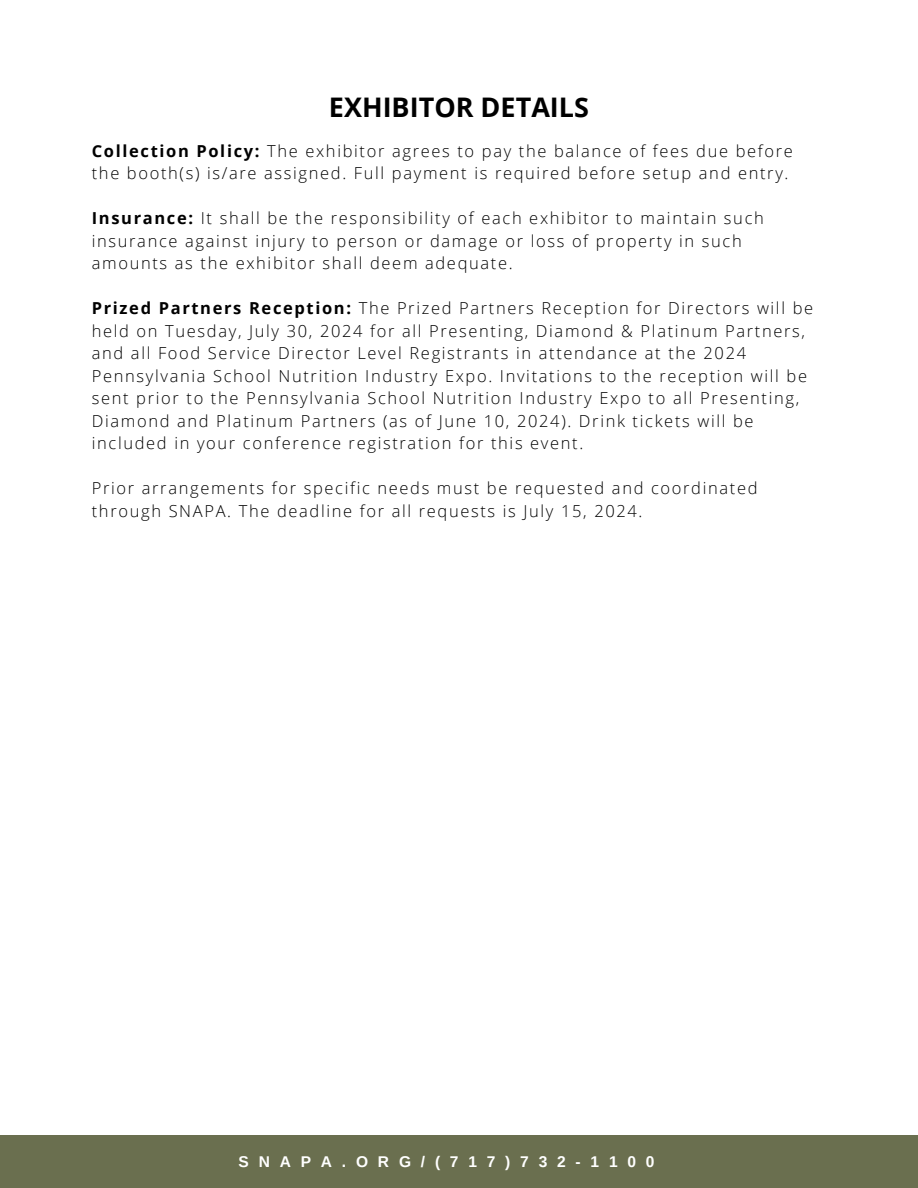
<style>
.page{position:relative;width:918px;height:1188px;background:#fff}
.page>*{position:absolute;margin:0;border:0;box-sizing:border-box;transform-origin:0 0}
.t1{font:700 27px "Open Sans";color:#000}
.t2{font:300 16.5px/22.5px "Open Sans";letter-spacing:.1em;color:#000}
.t3{font:700 15.6px "Arimo";letter-spacing:.63em;color:#fff}
.s1{font-weight:700}
</style>
<div class="page">
<div style="left:0;top:1136px;width:918px;height:52px;background:#6a6f4f"></div>
<h1 class="t1" style="left:329px;top:88px;width:262px">EXHIBITOR DETAILS</h1>
<p class="t2" style="left:92px;top:139px;width:703px"><span class="s1">Collection Policy:</span> The exhibitor agrees to pay the balance of fees due before the booth(s) is/are assigned. Full payment is required before setup and entry.</p>
<p class="t2" style="left:92px;top:206px;width:674px"><span class="s1">Insurance:</span> It shall be the responsibility of each exhibitor to maintain such insurance against injury to person or damage or loss of property in such amounts as the exhibitor shall deem adequate.</p>
<p class="t2" style="left:92px;top:296px;width:723px"><span class="s1">Prized Partners Reception:</span> The Prized Partners Reception for Directors will be held on Tuesday, July 30, 2024 for all Presenting, Diamond &amp; Platinum Partners, and all Food Service Director Level Registrants in attendance at the 2024<br>Pennsylvania School Nutrition Industry Expo. Invitations to the reception will be sent prior to the Pennsylvania School Nutrition Industry Expo to all Presenting, Diamond and Platinum Partners (as of June 10, 2024). Drink tickets will be included in your conference registration for this event.</p>
<p class="t2" style="left:92px;top:476px;width:667px">Prior arrangements for specific needs must be requested and coordinated through SNAPA. The deadline for all requests is July 15, 2024.</p>
<h2 class="t3" style="left:239px;top:1152px;width:417px">SNAPA.ORG/(717)732-1100</h2>
</div>
